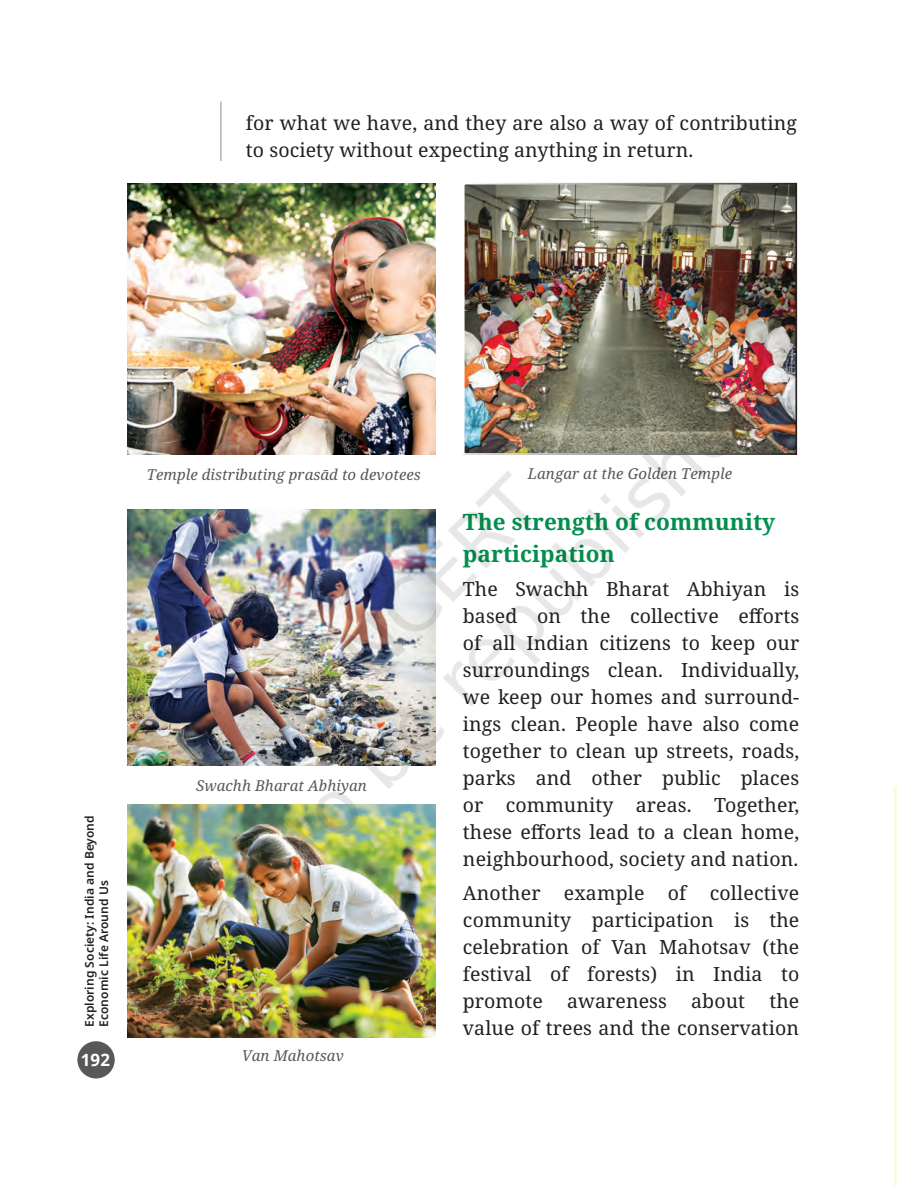
<style>
.page{position:relative;width:897px;height:1186px;background:#fff}
.page>*{position:absolute;margin:0;border:0;box-sizing:border-box;transform-origin:0 0}
.t1{font:700 22.5px/31.5px "Noto Serif";letter-spacing:.005em;color:#008f4d}
.t2{font:19.5px/27px "Noto Serif";letter-spacing:.005em;color:#231f20;text-align:justify}
.t3{font:700 16.8px "Noto Sans";color:#fff}
.t4{font:italic 15px "Noto Serif";letter-spacing:.005em;color:#57585a}
.t5{font:600 12px/14.4px "Noto Sans";letter-spacing:.005em;color:#231f20}
</style>
<div class="page">
<img style="left:77px;top:101px;width:819px;height:1085px">
<img style="left:84px;top:291px;width:704px;height:705px">
<p class="t2" style="left:246px;top:110px;width:552px">for what we have, and they are also a way of contributing to society without expecting anything in return.</p>
<p class="t5" style="left:82px;top:1027px;width:213px;rotate:-90deg">Exploring Society: India and Beyond<br>Economic Life Around Us</p>
<p class="t3" style="left:81px;top:1048px;width:31px">192</p>
<p class="t4" style="left:147px;top:464px;width:275px">Temple distributing prasād to devotees</p>
<p class="t4" style="left:528px;top:464px;width:206px">Langar at the Golden Temple</p>
<p class="t4" style="left:196px;top:775px;width:172px">Swachh Bharat Abhiyan</p>
<p class="t4" style="left:242px;top:1045px;width:104px">Van Mahotsav</p>
<p class="t1" style="left:463px;top:507px;width:314px">The strength of community participation</p>
<p class="t2" style="left:463px;top:576px;width:338px">The Swachh Bharat Abhiyan is based on the collective efforts of all Indian citizens to keep our surroundings clean. Individually, we keep our homes and surround&shy;ings clean. People have also come together to clean up streets, roads, parks and other public places or community areas. Together, these efforts lead to a clean home, neighbourhood, society and nation.</p>
<p class="t2" style="left:463px;top:880px;width:338px">Another example of collective community participation is the celebration of Van Mahotsav (the festival of forests) in India to promote awareness about the value of trees and the conservation</p>
</div>
